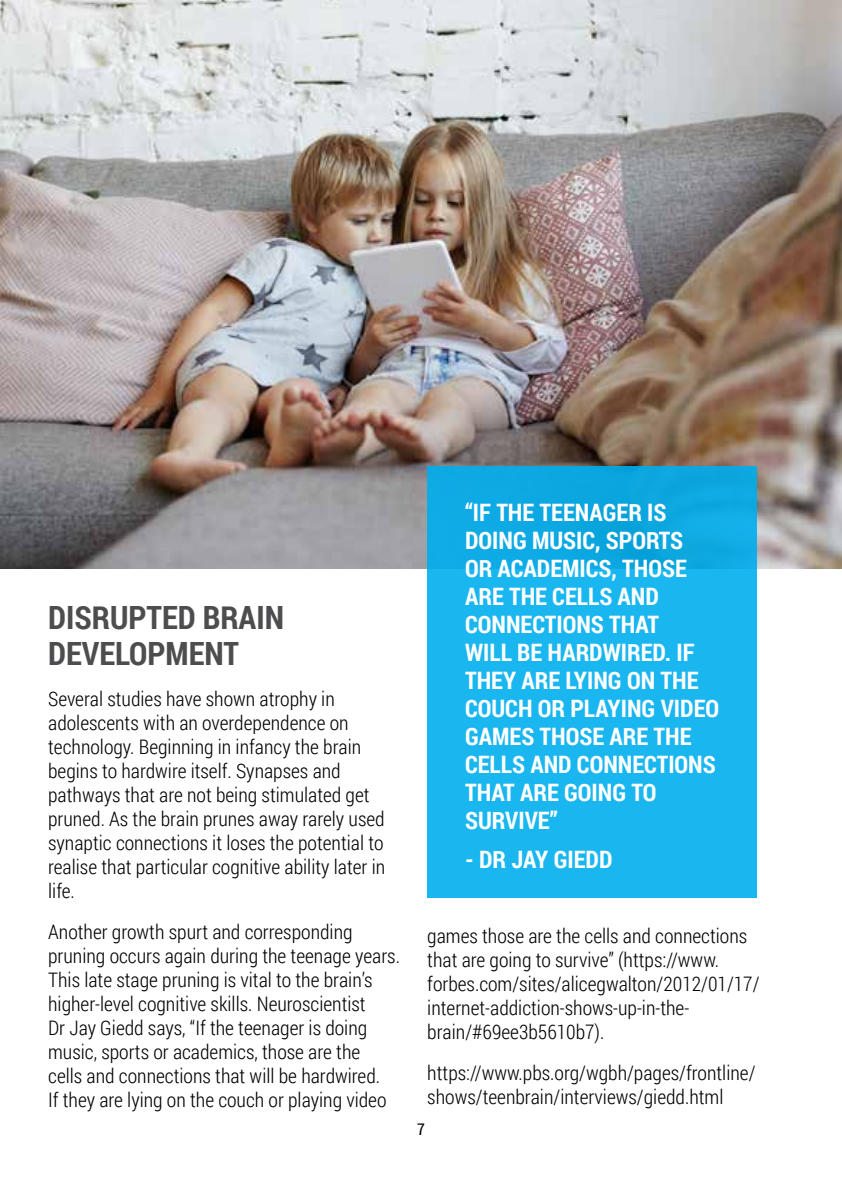
<style>
.page{position:relative;width:842px;height:1191px;background:#fff}
.page>*{position:absolute;margin:0;border:0;box-sizing:border-box;transform-origin:0 0}
.t1{font:700 32px/36px "Roboto Condensed";color:#4d4d4f}
.t2{font:700 24px/28px "Roboto Condensed";color:#fff}
.t3{font:300 20px/24px "Roboto Condensed";color:#000}
.t4{font:16px "Roboto Condensed";color:#000}
</style>
<div class="page">
<img style="left:0;top:0;width:842px;height:568px">
<div style="left:427px;top:466px;width:330px;height:431px;background:linear-gradient(to bottom,#10abe5,#1ebaf4)"></div>
<p class="t2" style="left:465px;top:497px;width:256px">“IF THE TEENAGER IS<br>DOING MUSIC, SPORTS<br>OR ACADEMICS, THOSE<br>ARE THE CELLS AND<br>CONNECTIONS THAT<br>WILL BE HARDWIRED. IF<br>THEY ARE LYING ON THE<br>COUCH OR PLAYING VIDEO<br>GAMES THOSE ARE THE<br>CELLS AND CONNECTIONS<br>THAT ARE GOING TO<br>SURVIVE”</p>
<p class="t2" style="left:465px;top:845px;width:149px">- DR JAY GIEDD</p>
<h1 class="t1" style="left:48px;top:598px;width:237px">DISRUPTED BRAIN<br>DEVELOPMENT</h1>
<p class="t3" style="left:48px;top:686px;width:339px">Several studies have shown atrophy in adolescents with an overdependence on technology. Beginning in infancy the brain begins to hardwire itself. Synapses and pathways that are not being stimulated get pruned. As the brain prunes away rarely used synaptic connections it loses the potential to realise that particular cognitive ability later in life.</p>
<p class="t3" style="left:48px;top:919px;width:353px">Another growth spurt and corresponding pruning occurs again during the teenage years.<br>This late stage pruning is vital to the brain’s higher-level cognitive skills. Neuroscientist<br>Dr Jay Giedd says, “If the teenager is doing music, sports or academics, those are the<br>cells and connections that will be hardwired.<br>If they are lying on the couch or playing video</p>
<p class="t3" style="left:427px;top:922px;width:334px">games those are the cells and connections that are going to survive” (https://www. forbes.com/sites/alicegwalton/2012/01/17/ internet-addiction-shows-up-in-the&shy;brain/#69ee3b5610b7).</p>
<p class="t3" style="left:427px;top:1059px;width:330px">https://www.pbs.org/wgbh/pages/frontline/ shows/teenbrain/interviews/giedd.html</p>
<p class="t4" style="left:417px;top:1118px;width:9px">7</p>
</div>
